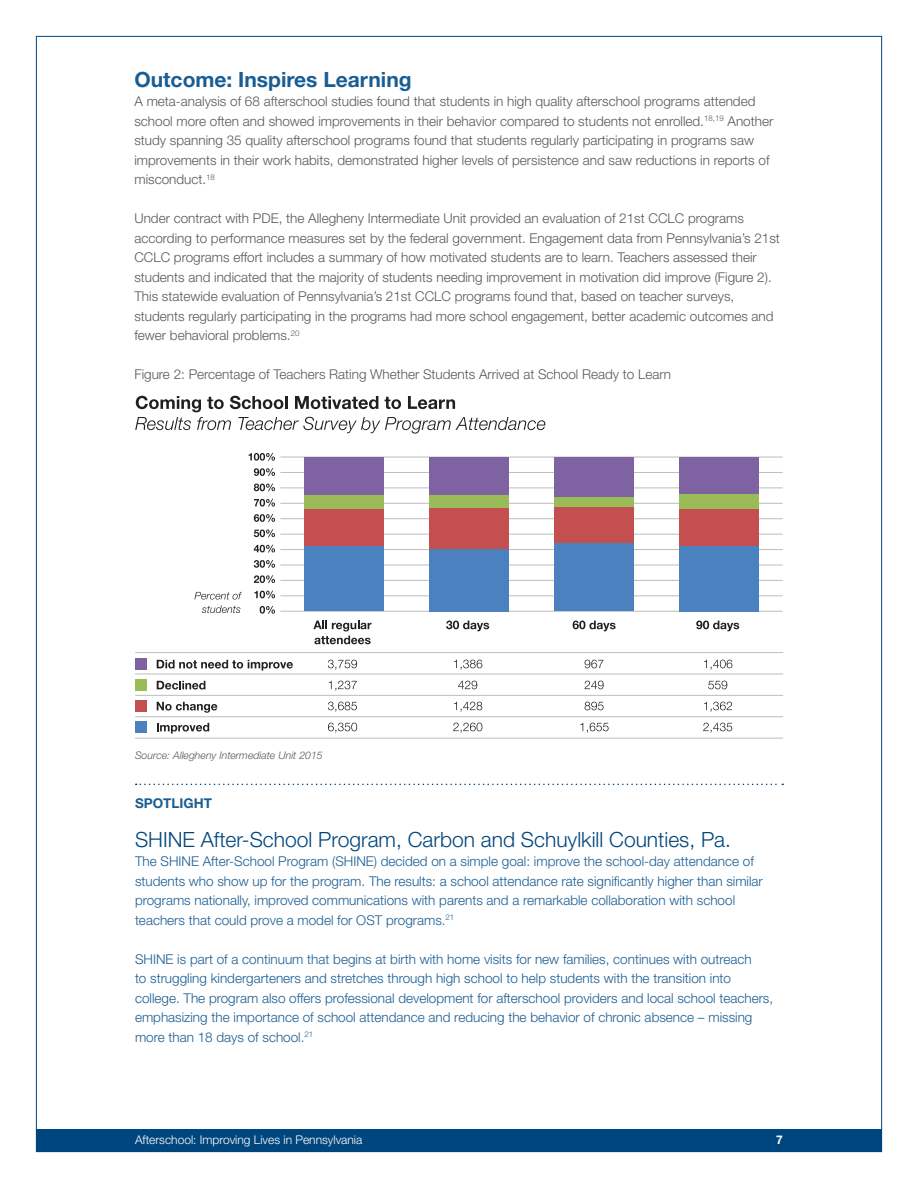
<style>
.page{position:relative;width:918px;height:1188px;background:#fff}
.page>*{position:absolute;margin:0;border:0;box-sizing:border-box;transform-origin:0 0}
.t1{font:300 21px "Helvetica Neue LT Std";color:#00467e}
.t2{font:700 21px "Helvetica Neue LT Std";color:#1a5d93}
.t3{font:300 13.5px/19.5px "Helvetica Neue LT Std";color:#57585a}
.t4{font:300 13.5px/19.5px "Helvetica Neue LT Std";color:#1a5d93}
.t5{font:700 13.5px "Helvetica Neue LT Std";color:#1a5d93}
.t6{font:300 12px "Helvetica Neue LT Std";color:#fff}
.t7{font:700 12px "Helvetica Neue LT Std";color:#fff}
.t8{font:italic 300 10.5px "Helvetica Neue LT Std";color:#57585a}
</style>
<div class="page">
<div style="left:36px;top:1130px;width:846px;height:22px;background:#00467e"></div>
<svg style="left:136px;top:784px;width:647px;height:1px"></svg>
<hr style="left:280px;top:457px;width:503px;height:1px;background:#bcbdc0">
<hr style="left:280px;top:472px;width:503px;height:1px;background:#bcbdc0">
<hr style="left:280px;top:488px;width:503px;height:1px;background:#bcbdc0">
<hr style="left:280px;top:503px;width:503px;height:1px;background:#bcbdc0">
<hr style="left:280px;top:518px;width:503px;height:1px;background:#bcbdc0">
<hr style="left:280px;top:534px;width:503px;height:1px;background:#bcbdc0">
<hr style="left:280px;top:549px;width:503px;height:1px;background:#bcbdc0">
<hr style="left:280px;top:565px;width:503px;height:1px;background:#bcbdc0">
<hr style="left:280px;top:580px;width:503px;height:1px;background:#bcbdc0">
<hr style="left:280px;top:595px;width:503px;height:1px;background:#bcbdc0">
<hr style="left:280px;top:611px;width:503px;height:1px;background:#bcbdc0">
<svg style="left:249px;top:453px;width:26px;height:8px"></svg>
<svg style="left:254px;top:468px;width:21px;height:8px"></svg>
<svg style="left:254px;top:484px;width:21px;height:7px"></svg>
<svg style="left:254px;top:499px;width:21px;height:8px"></svg>
<svg style="left:254px;top:514px;width:21px;height:8px"></svg>
<svg style="left:254px;top:529px;width:21px;height:8px"></svg>
<svg style="left:254px;top:545px;width:21px;height:8px"></svg>
<svg style="left:254px;top:560px;width:21px;height:8px"></svg>
<svg style="left:254px;top:575px;width:21px;height:8px"></svg>
<svg style="left:254px;top:591px;width:21px;height:7px"></svg>
<svg style="left:260px;top:606px;width:15px;height:8px"></svg>
<svg style="left:313px;top:621px;width:59px;height:23px"></svg>
<svg style="left:328px;top:660px;width:29px;height:10px"></svg>
<svg style="left:329px;top:681px;width:28px;height:10px"></svg>
<svg style="left:328px;top:702px;width:29px;height:10px"></svg>
<svg style="left:328px;top:723px;width:29px;height:10px"></svg>
<svg style="left:446px;top:621px;width:43px;height:10px"></svg>
<svg style="left:454px;top:660px;width:28px;height:10px"></svg>
<svg style="left:458px;top:681px;width:19px;height:8px"></svg>
<svg style="left:454px;top:702px;width:28px;height:10px"></svg>
<svg style="left:453px;top:723px;width:29px;height:10px"></svg>
<svg style="left:573px;top:621px;width:43px;height:10px"></svg>
<svg style="left:585px;top:660px;width:18px;height:8px"></svg>
<svg style="left:585px;top:681px;width:19px;height:8px"></svg>
<svg style="left:585px;top:702px;width:19px;height:8px"></svg>
<svg style="left:580px;top:723px;width:29px;height:10px"></svg>
<svg style="left:696px;top:621px;width:43px;height:10px"></svg>
<svg style="left:704px;top:660px;width:28px;height:10px"></svg>
<svg style="left:708px;top:681px;width:19px;height:8px"></svg>
<svg style="left:704px;top:702px;width:28px;height:10px"></svg>
<svg style="left:703px;top:723px;width:29px;height:10px"></svg>
<div style="left:304px;top:457px;width:80px;height:38px;background:#7f62a1"></div>
<div style="left:304px;top:495px;width:80px;height:14px;background:#9abb58"></div>
<div style="left:304px;top:509px;width:80px;height:37px;background:#c3504e"></div>
<div style="left:304px;top:546px;width:80px;height:65px;background:#4b81be"></div>
<div style="left:429px;top:457px;width:80px;height:38px;background:#7f62a1"></div>
<div style="left:429px;top:495px;width:80px;height:13px;background:#9abb58"></div>
<div style="left:429px;top:508px;width:80px;height:41px;background:#c3504e"></div>
<div style="left:429px;top:549px;width:80px;height:62px;background:#4b81be"></div>
<div style="left:554px;top:457px;width:80px;height:40px;background:#7f62a1"></div>
<div style="left:554px;top:497px;width:80px;height:10px;background:#9abb58"></div>
<div style="left:554px;top:507px;width:80px;height:36px;background:#c3504e"></div>
<div style="left:554px;top:543px;width:80px;height:68px;background:#4b81be"></div>
<div style="left:679px;top:457px;width:80px;height:37px;background:#7f62a1"></div>
<div style="left:679px;top:494px;width:80px;height:16px;background:#9abb58"></div>
<div style="left:679px;top:510px;width:80px;height:36px;background:#c3504e"></div>
<div style="left:679px;top:546px;width:80px;height:65px;background:#4b81be"></div>
<hr style="left:135px;top:652px;width:648px;height:1px;background:#bcbdc0">
<hr style="left:135px;top:674px;width:648px;height:1px;background:#bcbdc0">
<hr style="left:135px;top:695px;width:648px;height:1px;background:#bcbdc0">
<hr style="left:135px;top:716px;width:648px;height:1px;background:#bcbdc0">
<hr style="left:135px;top:738px;width:648px;height:1px;background:#bcbdc0">
<svg style="left:194px;top:592px;width:48px;height:21px"></svg>
<svg style="left:157px;top:660px;width:136px;height:11px"></svg>
<svg style="left:157px;top:681px;width:48px;height:9px"></svg>
<svg style="left:157px;top:702px;width:60px;height:11px"></svg>
<svg style="left:157px;top:723px;width:52px;height:11px"></svg>
<div style="left:135px;top:658px;width:12px;height:12px;background:#7f62a1"></div>
<div style="left:135px;top:679px;width:12px;height:12px;background:#9abb58"></div>
<div style="left:135px;top:700px;width:12px;height:12px;background:#c3504e"></div>
<div style="left:135px;top:721px;width:12px;height:12px;background:#4b81be"></div>
<svg style="left:135px;top:396px;width:410px;height:38px"></svg>
<h1 class="t2" style="left:134px;top:67px;width:279px">Outcome: Inspires Learning</h1>
<p class="t3" style="left:134px;top:92px;width:640px">A meta-analysis of 68 afterschool studies found that students in high quality afterschool programs attended school more often and showed improvements in their behavior compared to students not enrolled.<sup>18,19</sup> Another study spanning 35 quality afterschool programs found that students regularly participating in programs saw improvements in their work habits, demonstrated higher levels of persistence and saw reductions in reports of misconduct.<sup>18</sup></p>
<p class="t3" style="left:134px;top:209px;width:647px">Under contract with PDE, the Allegheny Intermediate Unit provided an evaluation of 21st CCLC programs according to performance measures set by the federal government. Engagement data from Pennsylvania’s 21st CCLC programs effort includes a summary of how motivated students are to learn. Teachers assessed their students and indicated that the majority of students needing improvement in motivation did improve (Figure 2).<br>This statewide evaluation of Pennsylvania’s 21st CCLC programs found that, based on teacher surveys, students regularly participating in the programs had more school engagement, better academic outcomes and fewer behavioral problems.<sup>20</sup></p>
<p class="t3" style="left:134px;top:365px;width:538px">Figure 2: Percentage of Teachers Rating Whether Students Arrived at School Ready to Learn</p>
<p class="t8" style="left:135px;top:749px;width:189px">Source: Allegheny Intermediate Unit 2015</p>
<p class="t5" style="left:135px;top:794px;width:79px">SPOTLIGHT</p>
<h1 class="t1" style="left:135px;top:826px;width:598px">SHINE After-School Program, Carbon and Schuylkill Counties, Pa.</h1>
<p class="t4" style="left:135px;top:851px;width:629px">The SHINE After-School Program (SHINE) decided on a simple goal: improve the school-day attendance of students who show up for the program. The results: a school attendance rate significantly higher than similar programs nationally, improved communications with parents and a remarkable collaboration with school teachers that could prove a model for OST programs.<sup>21</sup></p>
<p class="t4" style="left:135px;top:949px;width:640px">SHINE is part of a continuum that begins at birth with home visits for new families, continues with outreach<br>to struggling kindergarteners and stretches through high school to help students with the transition into college. The program also offers professional development for afterschool providers and local school teachers, emphasizing the importance of school attendance and reducing the behavior of chronic absence – missing more than 18 days of school.<sup>21</sup></p>
<p class="t6" style="left:135px;top:1133px;width:229px">Afterschool: Improving Lives in Pennsylvania</p>
<p class="t7" style="left:776px;top:1133px;width:8px">7</p>
</div>
